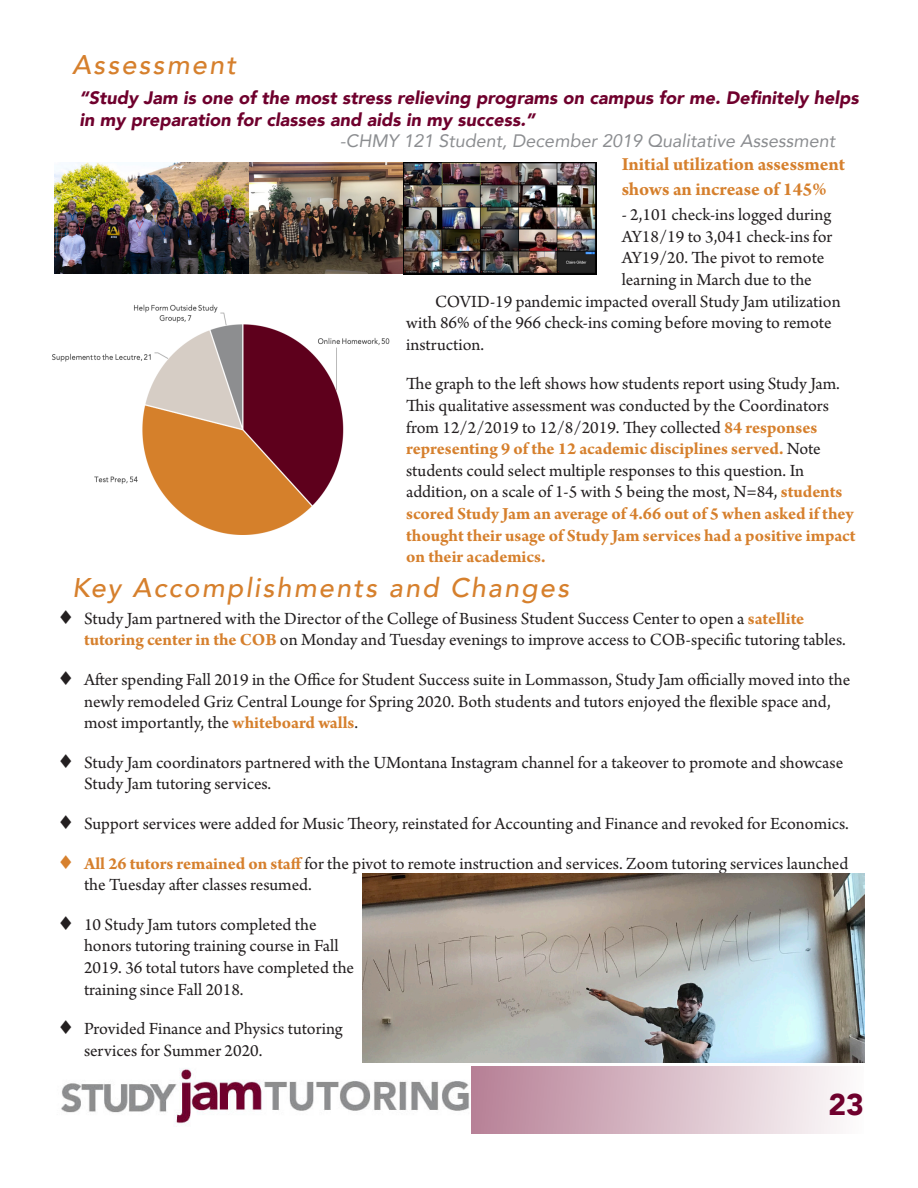
<style>
.page{position:relative;width:918px;height:1188px;background:#fff}
.page>*{position:absolute;margin:0;border:0;box-sizing:border-box;transform-origin:0 0}
.t1{font:900 30px "Avenir";color:#6f002d}
.Sub-heading{font:italic 500 27px "Avenir";letter-spacing:.075em;color:#d6802d}
.Body_Paragraph_Style{font:700 19.5px/25.2px "Arno Pro";letter-spacing:-.005em;color:#d6802d}
.Body_Paragraph_Style-2{font:18px/21.6px "Arno Pro";color:#231f20}
.Body_Paragraph_Style-3{font:italic 900 18px "Avenir";color:#6f002d}
.Body_Paragraph_Style-4{font:italic 18px "Avenir";color:#8b8d90}
.s1{font-weight:700;color:#d6802d}
.s2{font-family:"Monaco"}
.s3{font-family:"Monaco";color:#d6802d}
</style>
<div class="page">
<svg style="left:471px;top:1067px;width:371px;height:67px;background:#d7bac6"></svg>
<img style="left:61px;top:1068px;width:409px;height:56px">
<img style="left:54px;top:163px;width:542px;height:111px">
<img style="left:363px;top:874px;width:501px;height:189px">
<img style="left:52px;top:304px;width:338px;height:231px">
<p class="Sub-heading" style="left:72px;top:48px;width:166px">Assessment</p>
<p class="Body_Paragraph_Style-3" style="left:79px;top:83px;width:781px">“Study Jam is one of the most stress relieving programs on campus for me. Definitely helps</p>
<p class="Body_Paragraph_Style-3" style="left:79px;top:104px;width:457px">in my preparation for classes and aids in my success.”</p>
<p class="Body_Paragraph_Style-4" style="left:340px;top:130px;width:497px">-CHMY 121 Student, December 2019 Qualitative Assessment</p>
<p class="Body_Paragraph_Style" style="left:622px;top:152px;width:225px">Initial utilization assessment shows an increase of 145%</p>
<p class="Body_Paragraph_Style-2" style="left:622px;top:205px;width:211px">- 2,101 check-ins logged during</p>
<p class="Body_Paragraph_Style-2" style="left:622px;top:227px;width:212px">AY18/19 to 3,041 check-ins for</p>
<p class="Body_Paragraph_Style-2" style="left:622px;top:248px;width:204px">AY19/20. The pivot to remote</p>
<p class="Body_Paragraph_Style-2" style="left:622px;top:270px;width:192px">learning in March due to the</p>
<p class="Body_Paragraph_Style-2" style="left:435px;top:291px;width:407px">COVID-19 pandemic impacted overall Study Jam utilization</p>
<p class="Body_Paragraph_Style-2" style="left:406px;top:313px;width:427px">with 86% of the 966 check-ins coming before moving to remote</p>
<p class="Body_Paragraph_Style-2" style="left:406px;top:335px;width:80px">instruction.</p>
<p class="Body_Paragraph_Style-2" style="left:406px;top:374px;width:451px">The graph to the left shows how students report using Study Jam.<br>This qualitative assessment was conducted by the Coordinators from 12/2/2019 to 12/8/2019. They collected <span class="s1">84 responses representing 9 of the 12 academic disciplines served.</span> Note students could select multiple responses to this question. In addition, on a scale of 1-5 with 5 being the most, N=84, <span class="s1">students scored Study Jam an average of 4.66 out of 5 when asked if they thought their usage of Study Jam services had a positive impact on their academics.</span></p>
<p class="Sub-heading" style="left:72px;top:571px;width:499px">Key Accomplishments and Changes</p>
<p class="Body_Paragraph_Style-2" style="left:84px;top:609px;width:763px;text-indent:-23px"><span class="s2">◆</span> Study Jam partnered with the Director of the College of Business Student Success Center to open a <span class="s1">satellite tutoring center in the COB</span> on Monday and Tuesday evenings to improve access to COB-specific tutoring tables.</p>
<p class="Body_Paragraph_Style-2" style="left:84px;top:670px;width:768px;text-indent:-23px"><span class="s2">◆</span> After spending Fall 2019 in the Office for Student Success suite in Lommasson, Study Jam officially moved into the newly remodeled Griz Central Lounge for Spring 2020. Both students and tutors enjoyed the flexible space and, most importantly, the <span class="s1">whiteboard walls</span>.</p>
<p class="Body_Paragraph_Style-2" style="left:84px;top:753px;width:761px;text-indent:-23px"><span class="s2">◆</span> Study Jam coordinators partnered with the UMontana Instagram channel for a takeover to promote and showcase<br>Study Jam tutoring services.</p>
<p class="Body_Paragraph_Style-2" style="left:61px;top:814px;width:790px"><span class="s2">◆</span> Support services were added for Music Theory, reinstated for Accounting and Finance and revoked for Economics.</p>
<p class="Body_Paragraph_Style-2" style="left:84px;top:853px;width:766px;text-indent:-23px"><span class="s3">◆</span> <span class="s1">All 26 tutors remained on staff</span> for the pivot to remote instruction and services. Zoom tutoring services launched the Tuesday after classes resumed.</p>
<p class="Body_Paragraph_Style-2" style="left:84px;top:915px;width:272px;text-indent:-23px"><span class="s2">◆</span> 10 Study Jam tutors completed the honors tutoring training course in Fall 2019. 36 total tutors have completed the training since Fall 2018.</p>
<p class="Body_Paragraph_Style-2" style="left:84px;top:1019px;width:260px;text-indent:-23px"><span class="s2">◆</span> Provided Finance and Physics tutoring services for Summer 2020.</p>
<h1 class="t1" style="left:828px;top:1078px;width:37px">23</h1>
</div>
